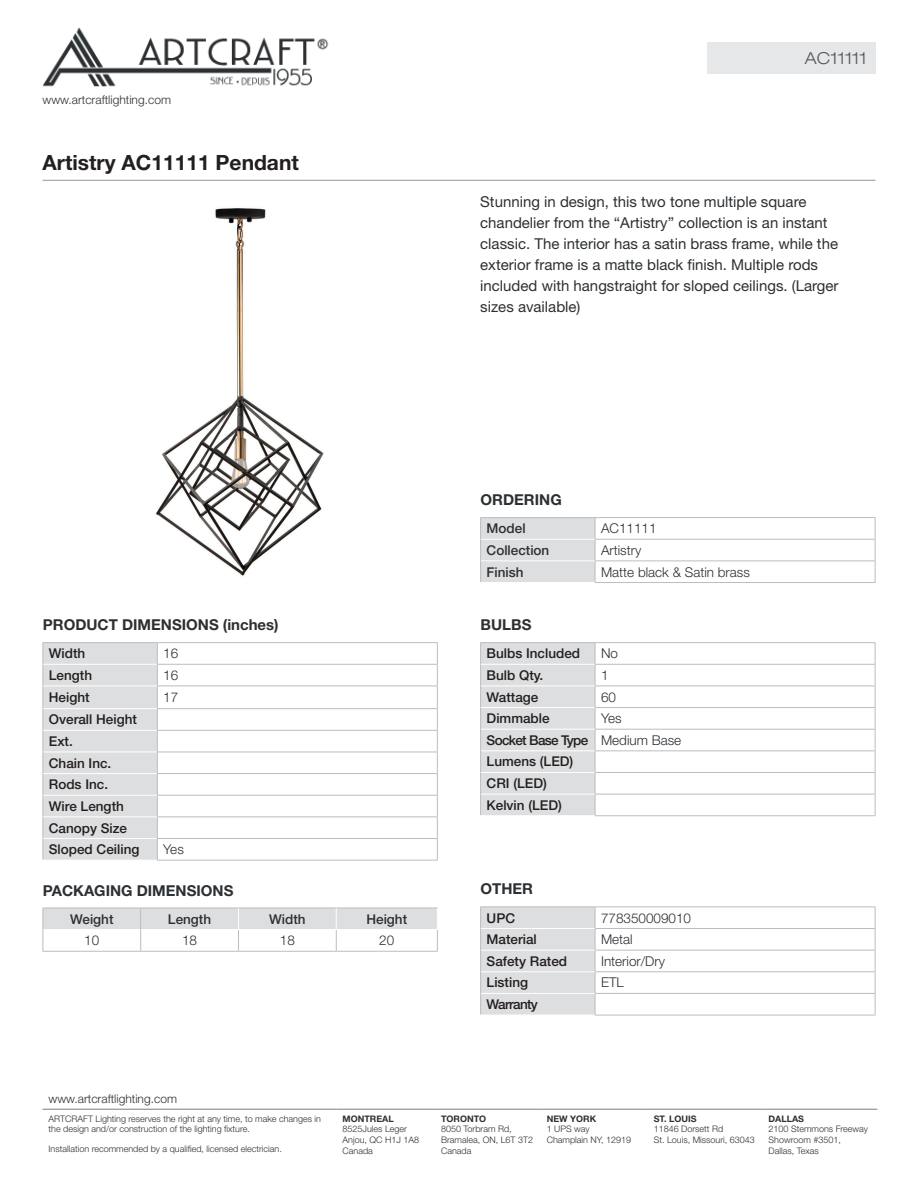
<style>
.page{position:relative;width:918px;height:1188px;background:#fff}
.page>*{position:absolute;margin:0;border:0;box-sizing:border-box;transform-origin:0 0}
.t1{font:700 21px "Helvetica Neue LT Std";color:#231f20}
.t2{font:300 expanded 16.5px "Helvetica Neue LT Std";color:#57585a}
.t3{font:15px/21px "Helvetica Neue LT Std";color:#2c3033}
.t4{font:700 15px "Helvetica Neue LT Std";color:#2c3033}
.t5{font:500 13.5px/21.6px "Helvetica Neue LT Std";color:#231f20}
.t6{font:300 13.5px "Helvetica Neue LT Std";color:#2c3033}
.t7{font:500 13.5px "Helvetica Neue LT Std";color:#2c3033}
.t8{font:500 13.5px "Helvetica Neue LT Std";letter-spacing:-.05em;color:#231f20}
.t9{font:300 12px "Helvetica Neue LT Std";color:#2c3033}
.t10{font:300 9px/10.8px "Helvetica Neue LT Std";color:#2c3033}
.t11{font:700 9px "Helvetica Neue LT Std";color:#2c3033}
.s1{font-weight:300;color:#2c3033}
</style>
<div class="page">
<img style="left:43px;top:27px;width:286px;height:60px">
<hr style="left:43px;top:1109px;width:294px;height:1px;background:#7e7c7f">
<hr style="left:337px;top:1109px;width:98px;height:1px;background:#7e7c7f">
<hr style="left:435px;top:1109px;width:106px;height:1px;background:#7e7c7f">
<hr style="left:541px;top:1109px;width:107px;height:1px;background:#7e7c7f">
<hr style="left:648px;top:1109px;width:115px;height:1px;background:#7e7c7f">
<hr style="left:763px;top:1109px;width:114px;height:1px;background:#7e7c7f">
<hr style="left:43px;top:180px;width:832px;height:1px;background:#939598">
<div style="left:707px;top:43px;width:168px;height:31px;background:#e6e7e9"></div>
<img style="left:156px;top:208px;width:168px;height:368px">
<hr style="left:43px;top:642px;width:114px;height:1px;background:#bcbdc0">
<hr style="left:157px;top:642px;width:281px;height:1px;background:#bcbdc0">
<hr style="left:157px;top:664px;width:281px;height:1px;background:#bcbdc0">
<hr style="left:157px;top:686px;width:281px;height:1px;background:#bcbdc0">
<hr style="left:157px;top:708px;width:281px;height:1px;background:#bcbdc0">
<hr style="left:157px;top:730px;width:281px;height:1px;background:#bcbdc0">
<hr style="left:157px;top:752px;width:281px;height:1px;background:#bcbdc0">
<hr style="left:157px;top:773px;width:281px;height:1px;background:#bcbdc0">
<hr style="left:157px;top:795px;width:281px;height:1px;background:#bcbdc0">
<hr style="left:157px;top:816px;width:281px;height:1px;background:#bcbdc0">
<hr style="left:157px;top:838px;width:281px;height:1px;background:#bcbdc0">
<div style="left:43px;top:643px;width:115px;height:217px;background:#dddedf"></div>
<svg style="left:437px;top:643px;width:1px;height:217px"></svg>
<hr style="left:157px;top:860px;width:281px;height:1px;background:#bcbdc0">
<hr style="left:43px;top:664px;width:114px;height:1px;background:#fff">
<hr style="left:43px;top:686px;width:114px;height:1px;background:#fff">
<hr style="left:43px;top:708px;width:114px;height:1px;background:#fff">
<hr style="left:43px;top:730px;width:114px;height:1px;background:#fff">
<hr style="left:43px;top:752px;width:114px;height:1px;background:#fff">
<hr style="left:43px;top:773px;width:114px;height:1px;background:#fff">
<hr style="left:43px;top:795px;width:114px;height:1px;background:#fff">
<hr style="left:43px;top:816px;width:114px;height:1px;background:#fff">
<hr style="left:43px;top:838px;width:114px;height:1px;background:#fff">
<hr style="left:43px;top:951px;width:98px;height:1px;background:#bcbdc0">
<hr style="left:141px;top:951px;width:97px;height:1px;background:#bcbdc0">
<hr style="left:238px;top:951px;width:98px;height:1px;background:#bcbdc0">
<hr style="left:336px;top:951px;width:102px;height:1px;background:#bcbdc0">
<svg style="left:43px;top:908px;width:395px;height:43px"></svg>
<hr style="left:480px;top:642px;width:115px;height:1px;background:#bcbdc0">
<hr style="left:595px;top:642px;width:280px;height:1px;background:#bcbdc0">
<hr style="left:595px;top:664px;width:280px;height:1px;background:#bcbdc0">
<hr style="left:595px;top:686px;width:280px;height:1px;background:#bcbdc0">
<hr style="left:595px;top:707px;width:280px;height:1px;background:#bcbdc0">
<hr style="left:595px;top:729px;width:280px;height:1px;background:#bcbdc0">
<hr style="left:595px;top:750px;width:280px;height:1px;background:#bcbdc0">
<hr style="left:595px;top:772px;width:280px;height:1px;background:#bcbdc0">
<hr style="left:595px;top:794px;width:280px;height:1px;background:#bcbdc0">
<div style="left:480px;top:643px;width:116px;height:172px;background:#dddedf"></div>
<svg style="left:875px;top:643px;width:1px;height:172px"></svg>
<hr style="left:595px;top:815px;width:280px;height:1px;background:#bcbdc0">
<hr style="left:481px;top:664px;width:114px;height:1px;background:#fff">
<hr style="left:481px;top:686px;width:114px;height:1px;background:#fff">
<hr style="left:481px;top:707px;width:114px;height:1px;background:#fff">
<hr style="left:481px;top:729px;width:114px;height:1px;background:#fff">
<hr style="left:481px;top:750px;width:114px;height:1px;background:#fff">
<hr style="left:481px;top:772px;width:114px;height:1px;background:#fff">
<hr style="left:481px;top:794px;width:114px;height:1px;background:#fff">
<hr style="left:480px;top:906px;width:115px;height:1px;background:#bcbdc0">
<hr style="left:595px;top:906px;width:280px;height:1px;background:#bcbdc0">
<hr style="left:595px;top:928px;width:280px;height:1px;background:#bcbdc0">
<hr style="left:595px;top:950px;width:280px;height:1px;background:#bcbdc0">
<hr style="left:595px;top:971px;width:280px;height:1px;background:#bcbdc0">
<hr style="left:595px;top:993px;width:280px;height:1px;background:#bcbdc0">
<div style="left:480px;top:907px;width:116px;height:108px;background:#dddedf"></div>
<svg style="left:875px;top:907px;width:1px;height:108px"></svg>
<hr style="left:595px;top:1015px;width:280px;height:1px;background:#bcbdc0">
<hr style="left:481px;top:928px;width:114px;height:1px;background:#fff">
<hr style="left:481px;top:950px;width:114px;height:1px;background:#fff">
<hr style="left:481px;top:971px;width:114px;height:1px;background:#fff">
<hr style="left:481px;top:993px;width:114px;height:1px;background:#fff">
<hr style="left:480px;top:517px;width:115px;height:1px;background:#bcbdc0">
<hr style="left:595px;top:517px;width:280px;height:1px;background:#bcbdc0">
<hr style="left:595px;top:539px;width:280px;height:1px;background:#bcbdc0">
<hr style="left:595px;top:561px;width:280px;height:1px;background:#bcbdc0">
<div style="left:480px;top:518px;width:116px;height:64px;background:#dddedf"></div>
<svg style="left:875px;top:518px;width:1px;height:64px"></svg>
<hr style="left:595px;top:582px;width:280px;height:1px;background:#bcbdc0">
<hr style="left:481px;top:539px;width:114px;height:1px;background:#fff">
<hr style="left:481px;top:561px;width:114px;height:1px;background:#fff">
<h3 class="t9" style="left:43px;top:93px;width:130px">www.artcraftlighting.com</h3>
<h1 class="t1" style="left:43px;top:150px;width:258px">Artistry AC11111 Pendant</h1>
<h2 class="t2" style="left:805px;top:48px;width:63px">AC11111</h2>
<p class="t3" style="left:480px;top:191px;width:360px">Stunning in design, this two tone multiple square chandelier from the “Artistry” collection is an instant classic. The interior has a satin brass frame, while the exterior frame is a matte black finish. Multiple rods included with hangstraight for sloped ceilings. (Larger sizes available)</p>
<h3 class="t4" style="left:43px;top:615px;width:237px">PRODUCT DIMENSIONS (inches)</h3>
<h3 class="t5" style="left:49px;top:643px;width:38px">Width</h3>
<h3 class="t6" style="left:163px;top:645px;width:17px">16</h3>
<h3 class="t5" style="left:49px;top:664px;width:45px">Length</h3>
<h3 class="t6" style="left:163px;top:667px;width:17px">16</h3>
<h3 class="t5" style="left:49px;top:686px;width:42px">Height</h3>
<h3 class="t6" style="left:163px;top:689px;width:17px">17</h3>
<h3 class="t5" style="left:49px;top:709px;width:92px">Overall Height<br>Ext.<br>Chain Inc.<br>Rods Inc.<br>Wire Length<br>Canopy Size<br>Sloped Ceiling</h3>
<h3 class="t6" style="left:163px;top:841px;width:22px">Yes</h3>
<h3 class="t4" style="left:43px;top:881px;width:192px">PACKAGING DIMENSIONS</h3>
<h3 class="t7" style="left:70px;top:911px;width:45px">Weight</h3>
<h3 class="t7" style="left:168px;top:911px;width:45px">Length</h3>
<h3 class="t7" style="left:269px;top:911px;width:38px">Width</h3>
<h3 class="t7" style="left:366px;top:911px;width:42px">Height</h3>
<h3 class="t6" style="left:84px;top:932px;width:17px">10</h3>
<h3 class="t6" style="left:182px;top:932px;width:17px">18</h3>
<h3 class="t6" style="left:280px;top:932px;width:17px">18</h3>
<h3 class="t6" style="left:379px;top:932px;width:17px">20</h3>
<h3 class="t4" style="left:481px;top:490px;width:83px">ORDERING</h3>
<h3 class="t7" style="left:487px;top:520px;width:41px">Model</h3>
<h3 class="t6" style="left:601px;top:520px;width:57px">AC11111</h3>
<h3 class="t7" style="left:487px;top:542px;width:64px">Collection</h3>
<h3 class="t6" style="left:601px;top:542px;width:42px">Artistry</h3>
<h3 class="t7" style="left:487px;top:564px;width:39px">Finish</h3>
<h3 class="t6" style="left:601px;top:563px;width:150px">Matte black &amp; Satin brass</h3>
<h3 class="t4" style="left:481px;top:615px;width:52px">BULBS</h3>
<h3 class="t5" style="left:487px;top:643px;width:95px">Bulbs Included</h3>
<h3 class="t6" style="left:601px;top:645px;width:19px">No</h3>
<h3 class="t5" style="left:487px;top:664px;width:58px">Bulb Qty.</h3>
<h3 class="t6" style="left:601px;top:667px;width:9px">1</h3>
<h3 class="t5" style="left:487px;top:686px;width:53px">Wattage</h3>
<h3 class="t6" style="left:601px;top:689px;width:17px">60</h3>
<h3 class="t5" style="left:487px;top:707px;width:65px">Dimmable</h3>
<h3 class="t5" style="left:487px;top:707px;width:196px;text-indent:114px"><span class="s1">Yes<br></span>Socket Base Type <span class="s1">Medium Base<br></span>Lumens (LED)<br>CRI (LED)<br>Kelvin (LED)</h3>
<h3 class="t4" style="left:481px;top:879px;width:54px">OTHER</h3>
<h3 class="t5" style="left:487px;top:907px;width:30px">UPC</h3>
<h3 class="t6" style="left:601px;top:909px;width:92px">778350009010</h3>
<h3 class="t5" style="left:487px;top:928px;width:52px">Material</h3>
<h3 class="t6" style="left:601px;top:931px;width:33px">Metal</h3>
<h3 class="t5" style="left:487px;top:950px;width:82px">Safety Rated</h3>
<h3 class="t6" style="left:601px;top:953px;width:66px">Interior/Dry</h3>
<h3 class="t5" style="left:487px;top:972px;width:43px">Listing</h3>
<h3 class="t6" style="left:601px;top:974px;width:24px">ETL</h3>
<h3 class="t8" style="left:487px;top:996px;width:53px">Warranty</h3>
<h3 class="t9" style="left:49px;top:1092px;width:130px">www.artcraftlighting.com</h3>
<p class="t10" style="left:49px;top:1113px;width:274px">ARTCRAFT Lighting reserves the right at any time, to make changes in the design and/or construction of the lighting fixture.</p>
<p class="t10" style="left:49px;top:1143px;width:235px">Installation recommended by a qualified, licensed electrician.</p>
<p class="t11" style="left:343px;top:1113px;width:53px">MONTREAL</p>
<p class="t10" style="left:343px;top:1124px;width:78px">8525Jules Leger<br>Anjou, QC H1J 1A8<br>Canada</p>
<p class="t11" style="left:441px;top:1113px;width:47px">TORONTO</p>
<p class="t10" style="left:441px;top:1124px;width:94px">8050 Torbram Rd,<br>Bramalea, ON, L6T 3T2<br>Canada</p>
<p class="t11" style="left:547px;top:1113px;width:51px">NEW YORK</p>
<p class="t10" style="left:547px;top:1124px;width:86px">1 UPS way<br>Champlain NY, 12919</p>
<p class="t11" style="left:654px;top:1113px;width:44px">ST. LOUIS</p>
<p class="t10" style="left:654px;top:1124px;width:103px">11846 Dorsett Rd<br>St. Louis, Missouri, 63043</p>
<p class="t11" style="left:769px;top:1113px;width:37px">DALLAS</p>
<p class="t10" style="left:769px;top:1124px;width:101px">2100 Stemmons Freeway<br>Showroom #3501,<br>Dallas, Texas</p>
</div>
